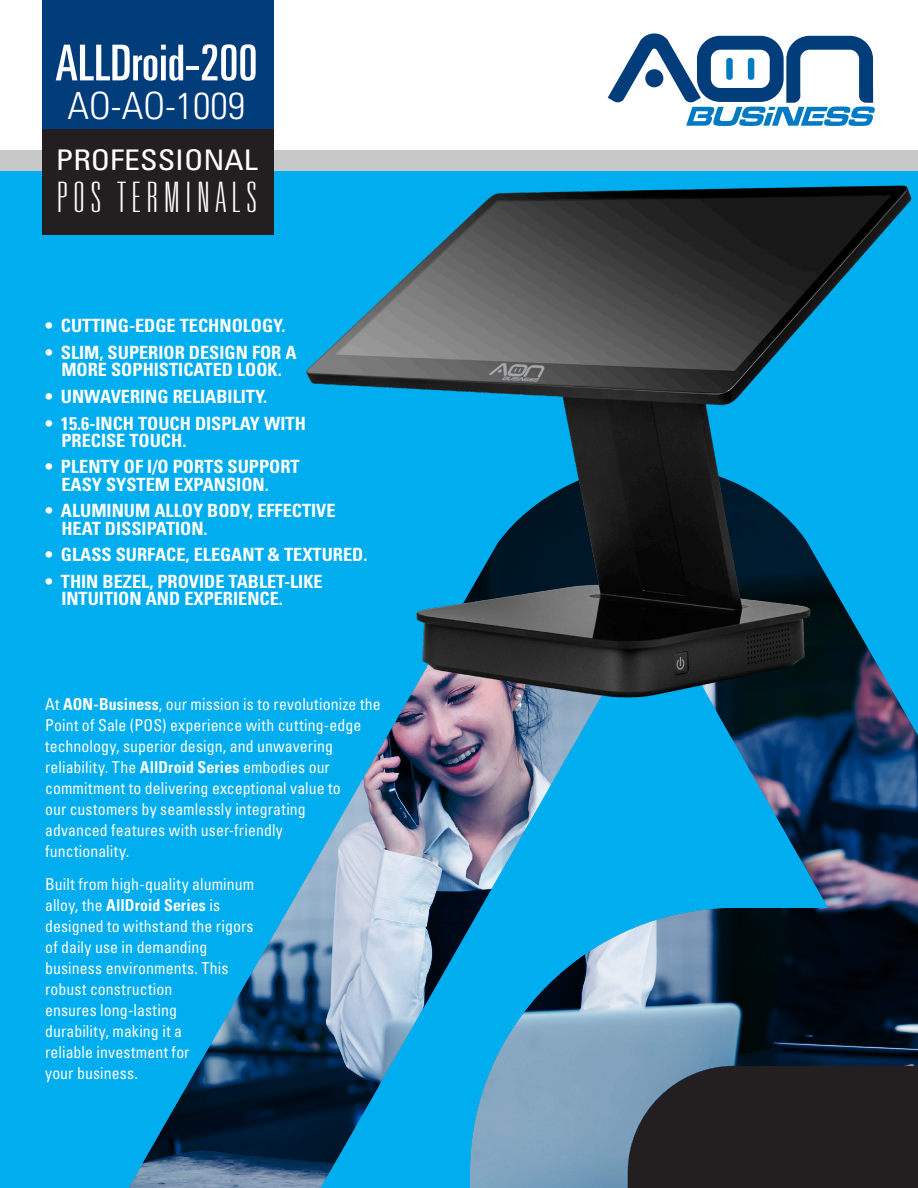
<style>
.page{position:relative;width:918px;height:1188px;background:#fff}
.page>*{position:absolute;margin:0;border:0;box-sizing:border-box;transform-origin:0 0}
.t1{font:ultra-condensed 49.5px "Univers";color:#fff;scale:1.04 1}
.t2{font:100 ultra-condensed 42px "Univers";letter-spacing:.135em;color:#fff;scale:1.11 1}
.t3{font:300 condensed 37.5px "Univers";color:#fff;scale:1.04 1}
.t4{font:condensed 28.35px "Univers";color:#fff;scale:1.11 1}
.t5{font:700 condensed 18.3px/17.4px "Univers";color:#fff}
.t6{font:condensed 16.5px/21px "Univers";letter-spacing:.005em;color:#fff;scale:.96 1}
.s1{font-weight:700}
</style>
<div class="page">
<div style="left:0;top:171px;width:918px;height:1017px;background:#00aeef"></div>
<svg style="left:128px;top:714px;width:790px;height:474px"></svg>
<div style="left:42px;top:0;width:232px;height:132px;background:#013c7b"></div>
<div style="left:42px;top:129px;width:232px;height:105px;background:#231f20"></div>
<svg style="left:643px;top:33px;width:217px;height:5px"></svg>
<img style="left:274px;top:38px;width:644px;height:676px">
<h1 class="t1" style="left:55px;top:35px;width:196px">ALLDroid-200</h1>
<h3 class="t3" style="left:68px;top:83px;width:172px">AO-AO-1009</h3>
<h3 class="t4" style="left:56px;top:142px;width:184px">PROFESSIONAL</h3>
<h2 class="t2" style="left:57px;top:175px;width:181px">POS TERMINALS</h2>
<p class="t5" style="left:45px;top:317px;width:242px">• CUTTING-EDGE TECHNOLOGY.</p>
<p class="t5" style="left:45px;top:344px;width:253px;text-align:center">• SLIM, SUPERIOR DESIGN FOR A<br>MORE SOPHISTICATED LOOK.</p>
<p class="t5" style="left:45px;top:387px;width:224px">• UNWAVERING RELIABILITY.</p>
<p class="t5" style="left:61px;top:414px;width:246px;text-indent:-16px">• 15.6-INCH TOUCH DISPLAY WITH<br>PRECISE TOUCH.</p>
<p class="t5" style="left:61px;top:458px;width:240px;text-indent:-16px">• PLENTY OF I/O PORTS SUPPORT<br>EASY SYSTEM EXPANSION.</p>
<p class="t5" style="left:61px;top:502px;width:276px;text-indent:-16px">• ALUMINUM ALLOY BODY, EFFECTIVE<br>HEAT DISSIPATION.</p>
<p class="t5" style="left:45px;top:546px;width:324px">• GLASS SURFACE, ELEGANT &amp; TEXTURED.</p>
<p class="t5" style="left:61px;top:572px;width:263px;text-indent:-16px">• THIN BEZEL, PROVIDE TABLET-LIKE<br>INTUITION AND EXPERIENCE.</p>
<p class="t6" style="left:45px;top:693px;width:351px">At <span class="s1">AON-Business</span>, our mission is to revolutionize the Point of Sale (POS) experience with cutting-edge technology, superior design, and unwavering reliability. The <span class="s1">AllDroid Series</span> embodies our commitment to delivering exceptional value to<br>our customers by seamlessly integrating<br>advanced features with user-friendly<br>functionality.</p>
<p class="t6" style="left:45px;top:873px;width:219px">Built from high-quality aluminum alloy, the <span class="s1">AllDroid Series</span> is designed to withstand the rigors of daily use in demanding business environments. This robust construction<br>ensures long-lasting<br>durability, making it a<br>reliable investment for<br>your business.</p>
</div>
